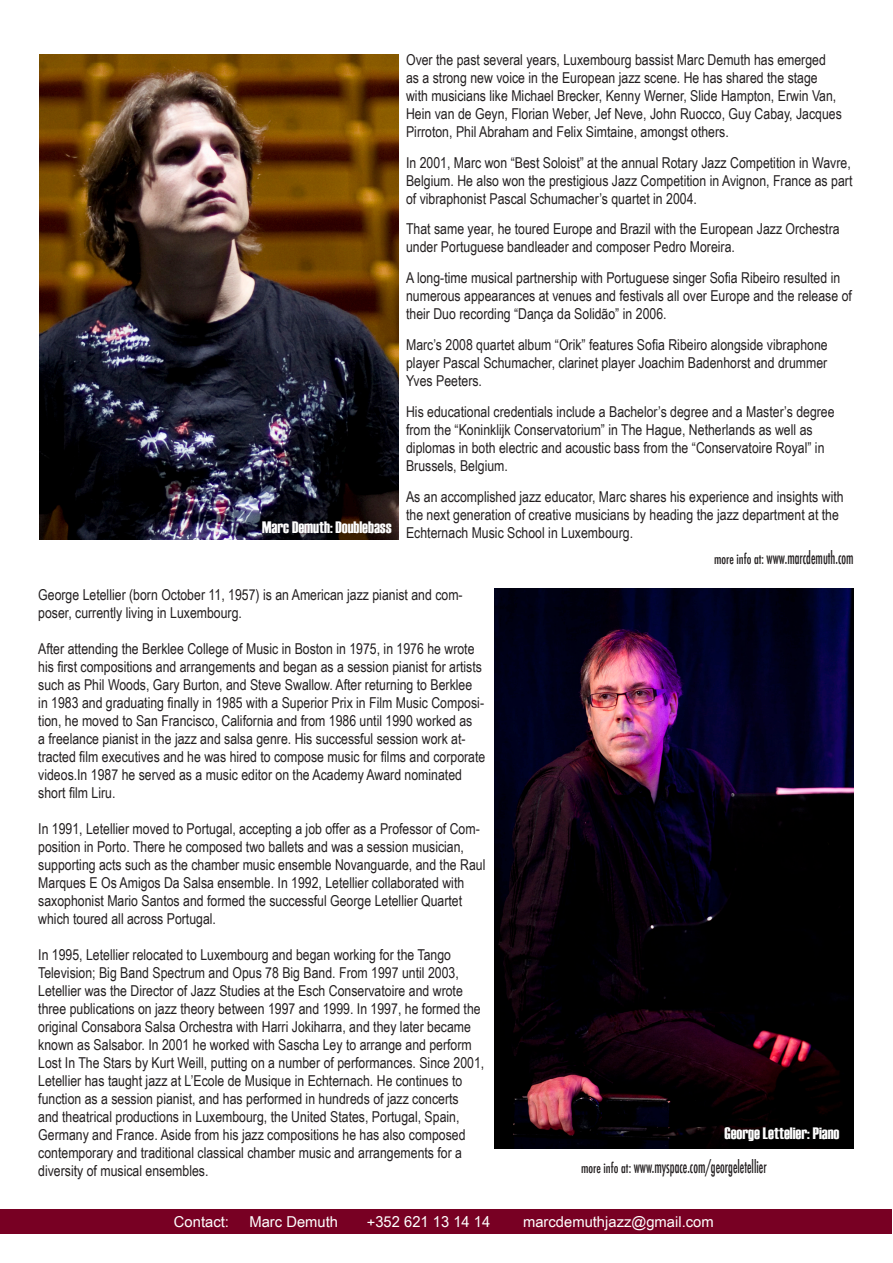
<style>
.page{position:relative;width:893px;height:1263px;background:#fff}
.page>*{position:absolute;margin:0;border:0;box-sizing:border-box;transform-origin:0 0}
.t1{font:500 condensed 16.8px "Futura";color:#231f20;scale:.72 1}
.t2{font:16.5px "Haettenschweiler";color:#fdfdfd}
.t3{font:15px/18px "Arial Narrow";color:#231f20}
.t4{font:15px "Arial Narrow";color:#fff;scale:1.2 1}
.s1{font-size:13.5px}
</style>
<div class="page">
<img style="left:39px;top:54px;width:360px;height:485px">
<img style="left:494px;top:589px;width:360px;height:559px">
<div style="left:0;top:1209px;width:891px;height:24px;background:#780023"></div>
<p class="t2" style="left:262px;top:518px;width:131px">Marc Demuth: Doublebass</p>
<p class="t3" style="left:406px;top:50px;width:437px">Over the past several years, Luxembourg bassist Marc Demuth has emerged as a strong new voice in the European jazz scene. He has shared the stage with musicians like Michael Brecker, Kenny Werner, Slide Hampton, Erwin Van, Hein van de Geyn, Florian Weber, Jef Neve, John Ruocco, Guy Cabay, Jacques Pirroton, Phil Abraham and Felix Simtaine, amongst others.</p>
<p class="t3" style="left:406px;top:153px;width:448px;text-align:justify">In 2001, Marc won “Best Soloist” at the annual Rotary Jazz Competition in Wavre, Belgium. He also won the prestigious Jazz Competition in Avignon, France as part of vibraphonist Pascal Schumacher’s quartet in 2004.</p>
<p class="t3" style="left:406px;top:220px;width:435px">That same year, he toured Europe and Brazil with the European Jazz Orchestra under Portuguese bandleader and composer Pedro Moreira.</p>
<p class="t3" style="left:406px;top:268px;width:447px">A long-time musical partnership with Portuguese singer Sofia Ribeiro resulted in numerous appearances at venues and festivals all over Europe and the release of their Duo recording “Dança da Solidão” in 2006.</p>
<p class="t3" style="left:406px;top:335px;width:423px;text-align:justify">Marc’s 2008 quartet album “Orik” features Sofia Ribeiro alongside vibraphone player Pascal Schumacher, clarinet player Joachim Badenhorst and drummer Yves Peeters.</p>
<p class="t3" style="left:406px;top:402px;width:430px">His educational credentials include a Bachelor’s degree and a Master’s degree from the “Koninklijk Conservatorium” in The Hague, Netherlands as well as diplomas in both electric and acoustic bass from the “Conservatoire Royal” in Brussels, Belgium.</p>
<p class="t3" style="left:406px;top:487px;width:439px">As an accomplished jazz educator, Marc shares his experience and insights with the next generation of creative musicians by heading the jazz department at the<br>Echternach Music School in Luxembourg.</p>
<p class="t1" style="left:714px;top:547px;width:195px"><span class="s1">more info at:</span> www.marcdemuth.com</p>
<p class="t3" style="left:38px;top:585px;width:426px">George Letellier (born October 11, 1957) is an American jazz pianist and com&shy;poser, currently living in Luxembourg.</p>
<p class="t3" style="left:38px;top:639px;width:449px">After attending the Berklee College of Music in Boston in 1975, in 1976 he wrote his first compositions and arrangements and began as a session pianist for artists such as Phil Woods, Gary Burton, and Steve Swallow. After returning to Berklee in 1983 and graduating finally in 1985 with a Superior Prix in Film Music Composi&shy;tion, he moved to San Francisco, California and from 1986 until 1990 worked as<br>a freelance pianist in the jazz and salsa genre. His successful session work at&shy;tracted film executives and he was hired to compose music for films and corporate videos.In 1987 he served as a music editor on the Academy Award nominated short film Liru.</p>
<p class="t3" style="left:38px;top:819px;width:449px">In 1991, Letellier moved to Portugal, accepting a job offer as a Professor of Com&shy;position in Porto. There he composed two ballets and was a session musician, supporting acts such as the chamber music ensemble Novanguarde, and the Raul Marques E Os Amigos Da Salsa ensemble. In 1992, Letellier collaborated with saxophonist Mario Santos and formed the successful George Letellier Quartet which toured all across Portugal.</p>
<p class="t3" style="left:38px;top:945px;width:448px">In 1995, Letellier relocated to Luxembourg and began working for the Tango Television; Big Band Spectrum and Opus 78 Big Band. From 1997 until 2003, Letellier was the Director of Jazz Studies at the Esch Conservatoire and wrote three publications on jazz theory between 1997 and 1999. In 1997, he formed the original Consabora Salsa Orchestra with Harri Jokiharra, and they later became known as Salsabor. In 2001 he worked with Sascha Ley to arrange and perform Lost In The Stars by Kurt Weill, putting on a number of performances. Since 2001, Letellier has taught jazz at L’Ecole de Musique in Echternach. He continues to function as a session pianist, and has performed in hundreds of jazz concerts<br>and theatrical productions in Luxembourg, the United States, Portugal, Spain, Germany and France. Aside from his jazz compositions he has also composed contemporary and traditional classical chamber music and arrangements for a diversity of musical ensembles.</p>
<p class="t2" style="left:725px;top:1124px;width:116px">George Lettelier: Piano</p>
<p class="t1" style="left:581px;top:1156px;width:259px"><span class="s1">more info at:</span> www.myspace.com/georgeletellier</p>
<p class="t4" style="left:174px;top:1210px;width:47px">Contact:</p>
<p class="t4" style="left:249px;top:1210px;width:75px">Marc Demuth</p>
<p class="t4" style="left:367px;top:1210px;width:104px">+352 621 13 14 14</p>
<p class="t4" style="left:523px;top:1210px;width:160px">marcdemuthjazz@gmail.com</p>
</div>
